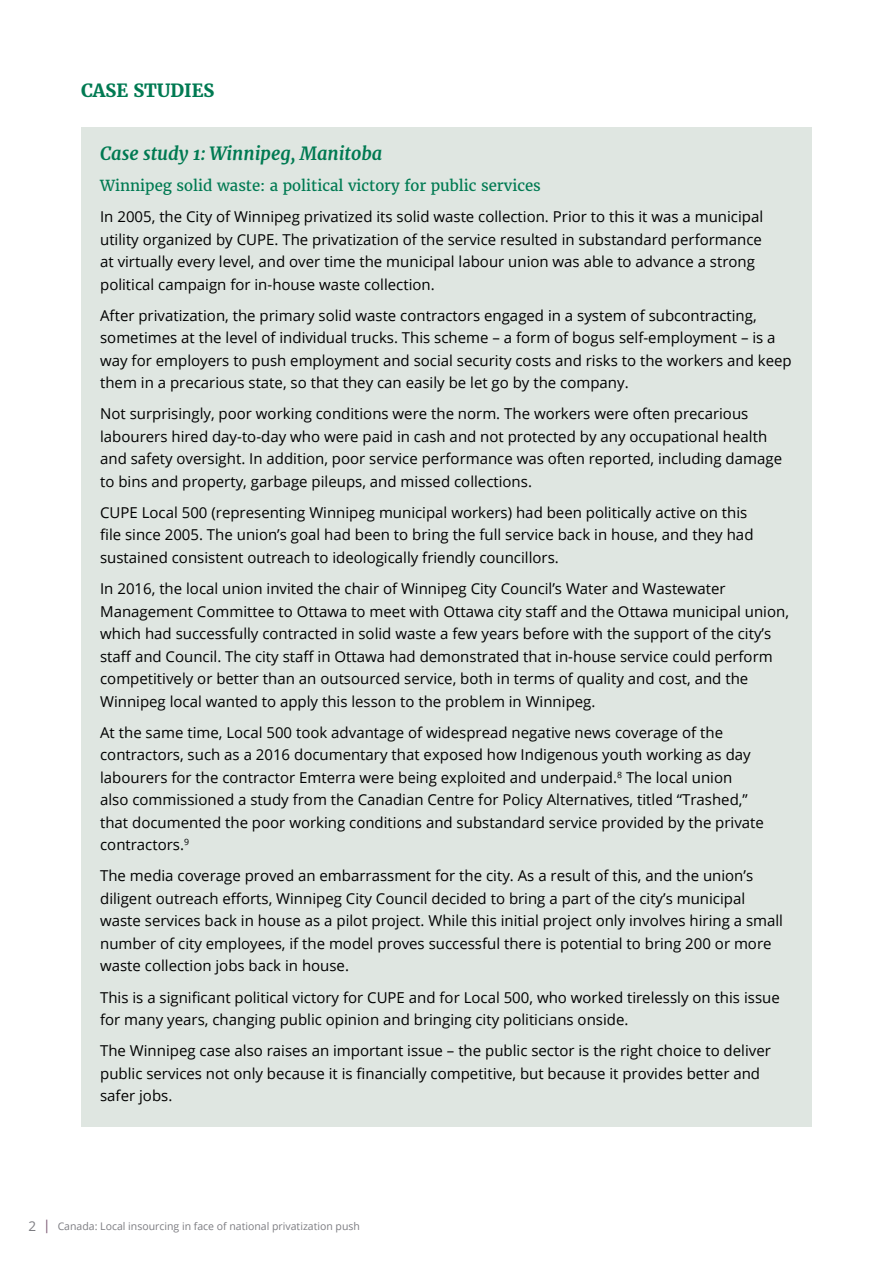
<style>
.page{position:relative;width:893px;height:1263px;background:#fff}
.page>*{position:absolute;margin:0;border:0;box-sizing:border-box;transform-origin:0 0}
.t1{font:italic 700 18px "Merriweather";color:#007a52}
.t2{font:700 18px "Merriweather";color:#007a52}
.t3{font:15px/22.5px "Open Sans";color:#000}
.t4{font:15px "Merriweather";color:#007a52}
.t5{font:10.5px "Open Sans";color:#7c7c81}
.s1{font-size:13.5px}
.s2{font-size:13.5px;color:#7a5671}
</style>
<div class="page">
<div style="left:81px;top:128px;width:731px;height:999px;background:#dfe6e1"></div>
<p class="t2" style="left:81px;top:80px;width:135px">CASE STUDIES</p>
<p class="t1" style="left:100px;top:142px;width:284px">Case study 1: Winnipeg, Manitoba</p>
<p class="t4" style="left:100px;top:176px;width:442px">Winnipeg solid waste: a political victory for public services</p>
<p class="t3" style="left:100px;top:205px;width:665px">In 2005, the City of Winnipeg privatized its solid waste collection. Prior to this it was a municipal utility organized by CUPE. The privatization of the service resulted in substandard performance at virtually every level, and over time the municipal labour union was able to advance a strong political campaign for in-house waste collection.</p>
<p class="t3" style="left:100px;top:304px;width:693px">After privatization, the primary solid waste contractors engaged in a system of subcontracting, sometimes at the level of individual trucks. This scheme – a form of bogus self-employment – is a way for employers to push employment and social security costs and risks to the workers and keep them in a precarious state, so that they can easily be let go by the company.</p>
<p class="t3" style="left:100px;top:402px;width:683px">Not surprisingly, poor working conditions were the norm. The workers were often precarious labourers hired day-to-day who were paid in cash and not protected by any occupational health and safety oversight. In addition, poor service performance was often reported, including damage to bins and property, garbage pileups, and missed collections.</p>
<p class="t3" style="left:100px;top:501px;width:655px">CUPE Local 500 (representing Winnipeg municipal workers) had been politically active on this file since 2005. The union’s goal had been to bring the full service back in house, and they had sustained consistent outreach to ideologically friendly councillors.</p>
<p class="t3" style="left:100px;top:577px;width:690px">In 2016, the local union invited the chair of Winnipeg City Council’s Water and Wastewater Management Committee to Ottawa to meet with Ottawa city staff and the Ottawa municipal union, which had successfully contracted in solid waste a few years before with the support of the city’s staff and Council. The city staff in Ottawa had demonstrated that in-house service could perform competitively or better than an outsourced service, both in terms of quality and cost, and the Winnipeg local wanted to apply this lesson to the problem in Winnipeg.</p>
<p class="t3" style="left:100px;top:721px;width:665px">At the same time, Local 500 took advantage of widespread negative news coverage of the contractors, such as a 2016 documentary that exposed how Indigenous youth working as day labourers for the contractor Emterra were being exploited and underpaid.<sup>8</sup> The local union also commissioned a study from the Canadian Centre for Policy Alternatives, titled “Trashed,” that documented the poor working conditions and substandard service provided by the private contractors.<sup>9</sup></p>
<p class="t3" style="left:100px;top:864px;width:684px">The media coverage proved an embarrassment for the city. As a result of this, and the union’s diligent outreach efforts, Winnipeg City Council decided to bring a part of the city’s municipal waste services back in house as a pilot project. While this initial project only involves hiring a small number of city employees, if the model proves successful there is potential to bring 200 or more waste collection jobs back in house.</p>
<p class="t3" style="left:100px;top:985px;width:681px">This is a significant political victory for CUPE and for Local 500, who worked tirelessly on this issue for many years, changing public opinion and bringing city politicians onside.</p>
<p class="t3" style="left:100px;top:1039px;width:672px">The Winnipeg case also raises an important issue – the public sector is the right choice to deliver public services not only because it is financially competitive, but because it provides better and safer jobs.</p>
<p class="t5" style="left:29px;top:1218px;width:333px"><span class="s1">2</span> <span class="s2">|</span> Canada: Local insourcing in face of national privatization push</p>
</div>
